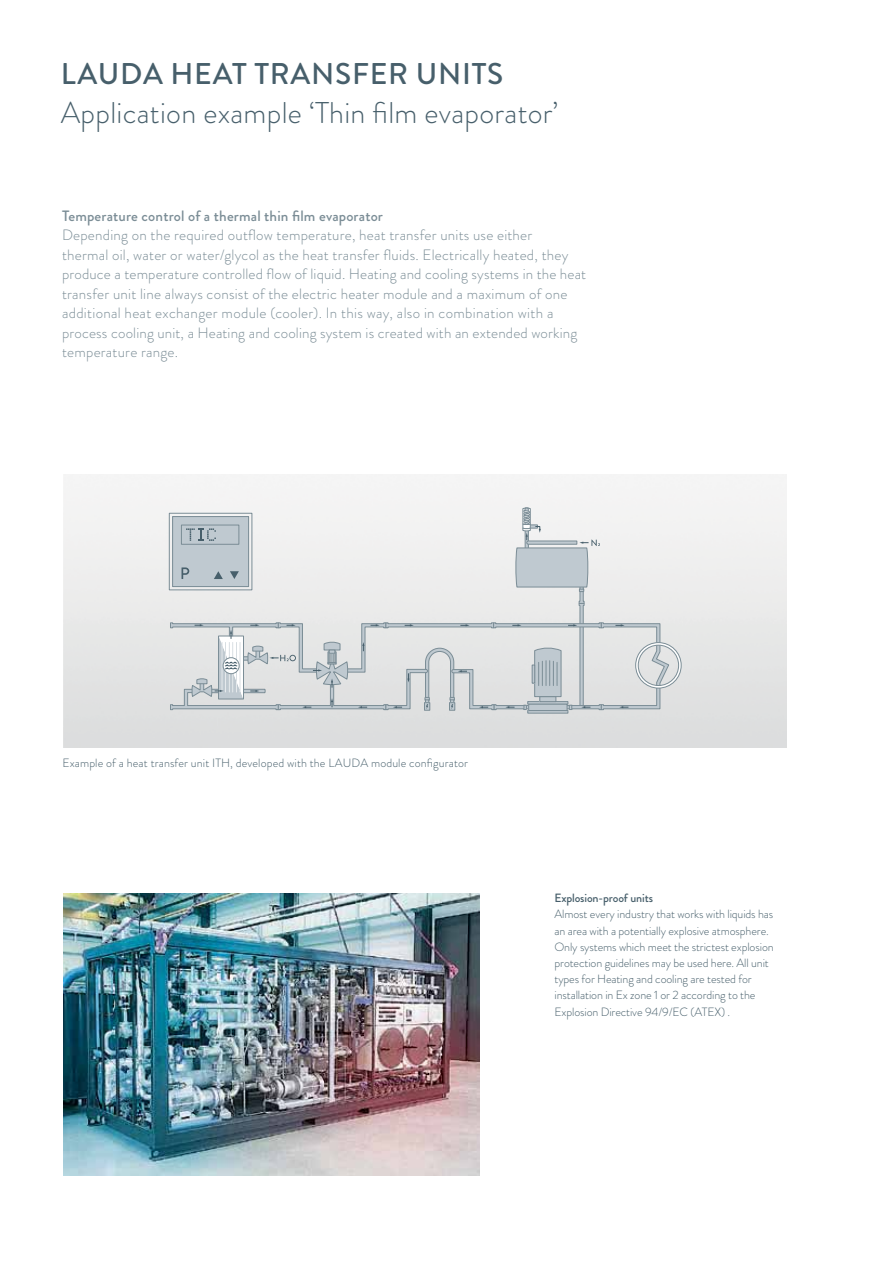
<style>
.page{position:relative;width:893px;height:1263px;background:#fff}
.page>*{position:absolute;margin:0;border:0;box-sizing:border-box;transform-origin:0 0}
.t1{font:300 30px "Brandon Grotesque";letter-spacing:.01em;color:#475f6b}
.t2{font:500 30px "Brandon Grotesque";letter-spacing:.025em;color:#475f6b}
.t3{font:300 15px/19.5px "Brandon Grotesque";letter-spacing:.015em;color:#7b8d96}
.t4{font:500 15px "Brandon Grotesque";letter-spacing:.01em;color:#7b8d96}
.t5{font:300 12px/16.2px "Brandon Grotesque";letter-spacing:-.01em;color:#475f6b}
.t6{font:300 12px "Brandon Grotesque";letter-spacing:.01em;color:#475f6b}
.t7{font:500 12px "Brandon Grotesque";letter-spacing:-.01em;color:#475f6b}
</style>
<div class="page">
<img style="left:64px;top:893px;width:415px;height:283px">
<div style="left:449px;top:702px;width:6px;height:9px;border:1px solid #7b8d96"></div>
<div style="left:424px;top:702px;width:6px;height:9px;border:1px solid #7b8d96"></div>
<div style="left:527px;top:710px;width:41px;height:3px;border:1px solid #7b8d96"></div>
<div style="left:528px;top:704px;width:39px;height:7px;border:1px solid #7b8d96"></div>
<svg style="left:170px;top:507px;width:511px;height:203px"></svg>
<h1 class="t2" style="left:61px;top:63px;width:444px">LAUDA HEAT TRANSFER UNITS</h1>
<h1 class="t1" style="left:61px;top:102px;width:499px">Application example ‘Thin film evaporator’</h1>
<p class="t4" style="left:62px;top:210px;width:322px">Temperature control of a thermal thin film evaporator</p>
<p class="t3" style="left:62px;top:227px;width:525px">Depending on the required outflow temperature, heat transfer units use either<br>thermal oil, water or water/glycol as the heat transfer fluids. Electrically heated, they produce a temperature controlled flow of liquid. Heating and cooling systems in the heat transfer unit line always consist of the electric heater module and a maximum of one additional heat exchanger module (cooler). In this way, also in combination with a process cooling unit, a Heating and cooling system is created with an extended working temperature range.</p>
<p class="t6" style="left:62px;top:758px;width:407px">Example of a heat transfer unit ITH, developed with the LAUDA module configurator</p>
<p class="t7" style="left:554px;top:893px;width:100px">Explosion-proof units</p>
<p class="t5" style="left:554px;top:908px;width:221px">Almost every industry that works with liquids has an area with a potentially explosive atmosphere.<br>Only systems which meet the strictest explosion protection guidelines may be used here. All unit types for Heating and cooling are tested for installation in Ex zone 1 or 2 according to the Explosion Directive 94/9/EC (ATEX) .</p>
</div>
